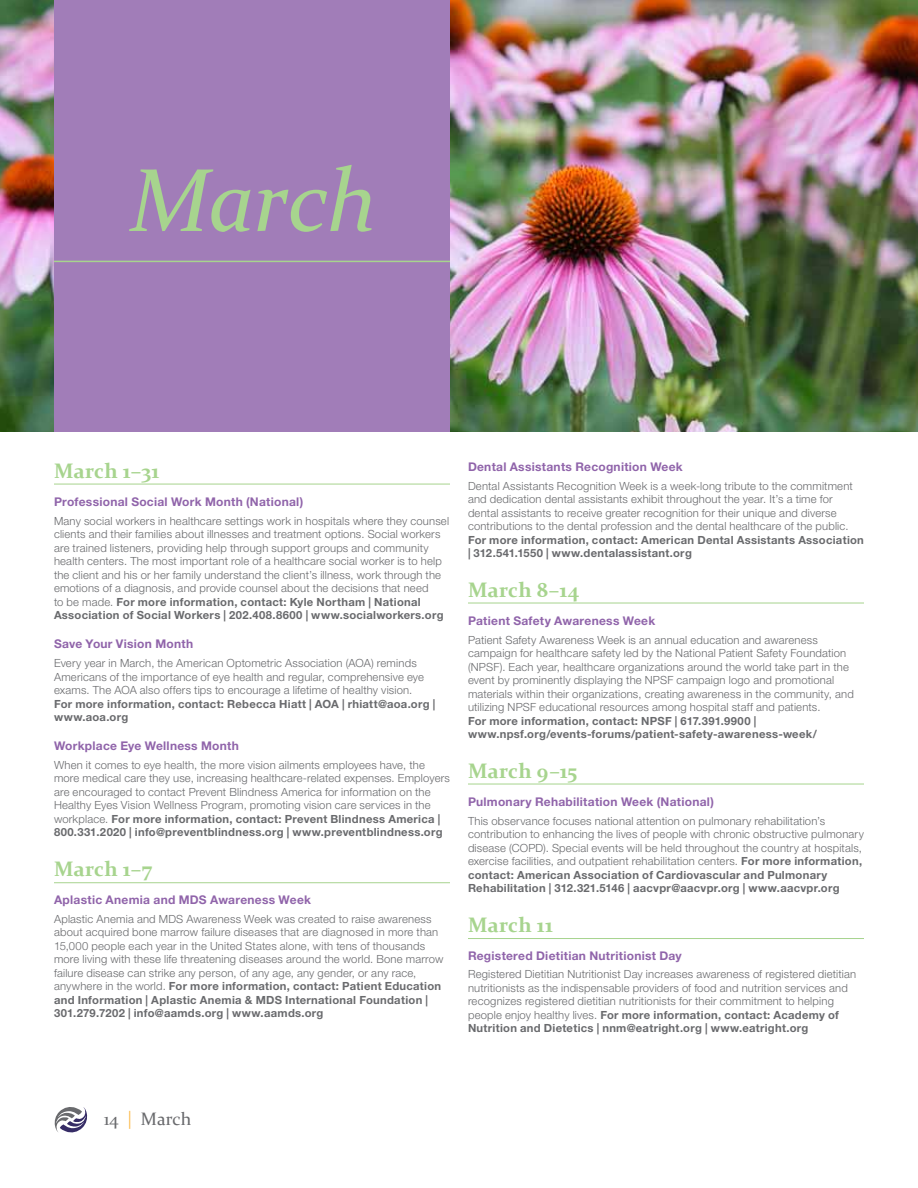
<style>
.page{position:relative;width:918px;height:1188px;background:#fff}
.page>*{position:absolute;margin:0;border:0;box-sizing:border-box;transform-origin:0 0}
.t1{font:italic 90px "Constantia";letter-spacing:-.02em;color:#a7d48e}
.t2{font:700 21px "Constantia";letter-spacing:.01em;color:#a7d48e}
.t3{font:18px "Constantia";color:#696a6d}
.t4{font:700 12px "Helvetica Neue LT Pro";letter-spacing:.02em;color:#9064aa}
.t5{font:300 11.25px/13.5px "Helvetica Neue LT Pro";letter-spacing:.015em;color:#696a6d}
.t6{font:700 11.25px/13.5px "Helvetica Neue LT Pro";letter-spacing:.025em;color:#696a6d}
.s1{font-weight:700}
.s2{font-family:"Helvetica Neue LT Pro";font-weight:300;color:#fcb53d}
</style>
<div class="page">
<img style="left:450px;top:0;width:468px;height:432px">
<img style="left:0;top:0;width:54px;height:432px">
<div style="left:54px;top:0;width:396px;height:432px;background:#a17db8"></div>
<svg style="left:55px;top:1107px;width:33px;height:26px"></svg>
<hr style="left:54px;top:882px;width:396px;height:1px;background:#a7d48e">
<hr style="left:468px;top:784px;width:396px;height:1px;background:#a7d48e">
<hr style="left:468px;top:603px;width:396px;height:1px;background:#a7d48e">
<hr style="left:468px;top:938px;width:396px;height:1px;background:#a7d48e">
<hr style="left:54px;top:484px;width:396px;height:1px;background:#a7d48e">
<hr style="left:54px;top:261px;width:396px;height:1px;background:#a7d48e">
<h1 class="t1" style="left:130px;top:139px;width:248px">March</h1>
<h2 class="t2" style="left:54px;top:456px;width:107px">March 1–31</h2>
<p class="t4" style="left:54px;top:494px;width:251px">Professional Social Work Month (National)</p>
<p class="t5" style="left:54px;top:514px;width:397px">Many social workers in healthcare settings work in hospitals where they counsel clients and their families about illnesses and treatment options. Social workers are trained listeners, providing help through support groups and community health centers. The most important role of a healthcare social worker is to help the client and his or her family understand the client’s illness, work through the emotions of a diagnosis, and provide counsel about the decisions that need<br>to be made. <span class="s1">For more information, contact: Kyle Northam | National Association of Social Workers | 202.408.8600 | www.socialworkers.org</span></p>
<p class="t4" style="left:54px;top:636px;width:141px">Save Your Vision Month</p>
<p class="t5" style="left:54px;top:656px;width:372px">Every year in March, the American Optometric Association (AOA) reminds<br>Americans of the importance of eye health and regular, comprehensive eye exams. The AOA also offers tips to encourage a lifetime of healthy vision.</p>
<p class="t6" style="left:54px;top:697px;width:383px">For more information, contact: Rebecca Hiatt | AOA | rhiatt@aoa.org | www.aoa.org</p>
<p class="t4" style="left:54px;top:738px;width:186px">Workplace Eye Wellness Month</p>
<p class="t5" style="left:54px;top:758px;width:397px">When it comes to eye health, the more vision ailments employees have, the more medical care they use, increasing healthcare-related expenses. Employers are encouraged to contact Prevent Blindness America for information on the Healthy Eyes Vision Wellness Program, promoting vision care services in the workplace. <span class="s1">For more information, contact: Prevent Blindness America | 800.331.2020 | info@preventblindness.org | www.preventblindness.org</span></p>
<h2 class="t2" style="left:54px;top:854px;width:100px">March 1–7</h2>
<p class="t4" style="left:54px;top:892px;width:259px">Aplastic Anemia and MDS Awareness Week</p>
<p class="t5" style="left:54px;top:912px;width:391px">Aplastic Anemia and MDS Awareness Week was created to raise awareness about acquired bone marrow failure diseases that are diagnosed in more than 15,000 people each year in the United States alone, with tens of thousands more living with these life threatening diseases around the world. Bone marrow failure disease can strike any person, of any age, any gender, or any race, anywhere in the world. <span class="s1">For more information, contact: Patient Education and Information | Aplastic Anemia &amp; MDS International Foundation | 301.279.7202 | info@aamds.org | www.aamds.org</span></p>
<p class="t4" style="left:468px;top:459px;width:216px">Dental Assistants Recognition Week</p>
<p class="t5" style="left:468px;top:479px;width:386px">Dental Assistants Recognition Week is a week-long tribute to the commitment and dedication dental assistants exhibit throughout the year. It’s a time for dental assistants to receive greater recognition for their unique and diverse contributions to the dental profession and the dental healthcare of the public.</p>
<p class="t6" style="left:468px;top:533px;width:397px">For more information, contact: American Dental Assistants Association | 312.541.1550 | www.dentalassistant.org</p>
<h2 class="t2" style="left:468px;top:575px;width:112px">March 8–14</h2>
<p class="t4" style="left:468px;top:613px;width:189px">Patient Safety Awareness Week</p>
<p class="t5" style="left:468px;top:633px;width:387px">Patient Safety Awareness Week is an annual education and awareness campaign for healthcare safety led by the National Patient Safety Foundation (NPSF). Each year, healthcare organizations around the world take part in the event by prominently displaying the NPSF campaign logo and promotional materials within their organizations, creating awareness in the community, and utilizing NPSF educational resources among hospital staff and patients.</p>
<p class="t6" style="left:468px;top:714px;width:351px">For more information, contact: NPSF | 617.391.9900 | www.npsf.org/events-forums/patient-safety-awareness-week/</p>
<h2 class="t2" style="left:468px;top:756px;width:111px">March 9–15</h2>
<p class="t4" style="left:468px;top:794px;width:247px">Pulmonary Rehabilitation Week (National)</p>
<p class="t5" style="left:468px;top:814px;width:397px">This observance focuses national attention on pulmonary rehabilitation’s contribution to enhancing the lives of people with chronic obstructive pulmonary disease (COPD). Special events will be held throughout the country at hospitals, exercise facilities, and outpatient rehabilitation centers. <span class="s1">For more information, contact: American Association of Cardiovascular and Pulmonary Rehabilitation | 312.321.5146 | aacvpr@aacvpr.org | www.aacvpr.org</span></p>
<h2 class="t2" style="left:468px;top:910px;width:86px">March 11</h2>
<p class="t4" style="left:468px;top:948px;width:215px">Registered Dietitian Nutritionist Day</p>
<p class="t5" style="left:468px;top:967px;width:390px">Registered Dietitian Nutritionist Day increases awareness of registered dietitian nutritionists as the indispensable providers of food and nutrition services and recognizes registered dietitian nutritionists for their commitment to helping people enjoy healthy lives. <span class="s1">For more information, contact: Academy of Nutrition and Dietetics | nnm@eatright.org | www.eatright.org</span></p>
<h3 class="t3" style="left:104px;top:1107px;width:89px">14 <span class="s2">|</span> March</h3>
</div>
